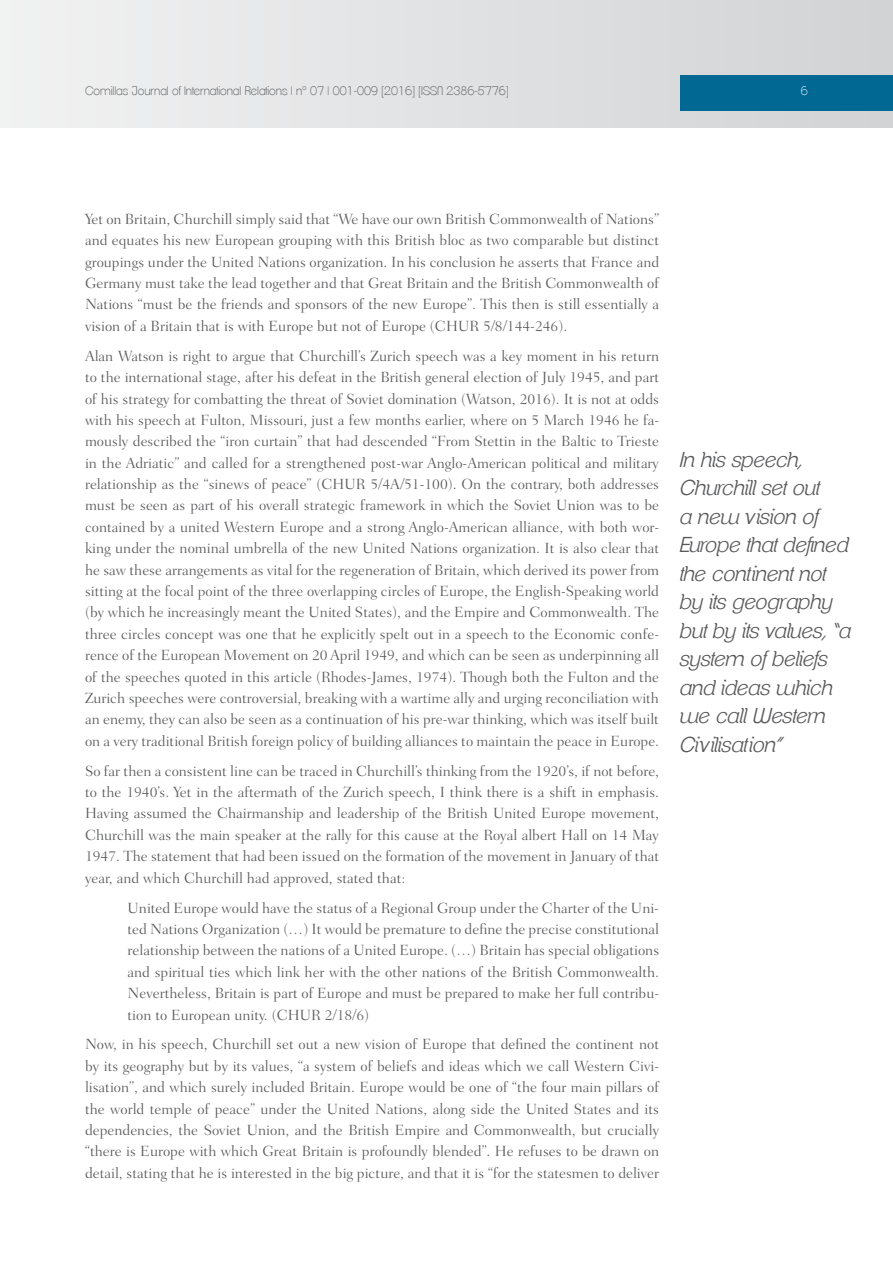
<style>
.page{position:relative;width:893px;height:1263px;background:#fff}
.page>*{position:absolute;margin:0;border:0;box-sizing:border-box;transform-origin:0 0}
.t1{font:italic 300 21px/28.5px "Clemente P Daf";color:#58595b}
.t2{font:300 15px/21.5px "Fairfield LH";color:#58595b;text-align:justify}
.t3{font:200 12px "Clemente P Dac";color:#58595b}
.t4{font:200 12px "Clemente P Dac";color:#fff}
</style>
<div class="page">
<div style="left:0;top:0;width:893px;height:128px;background:linear-gradient(to right,#f1f2f2,#d1d3d4)"></div>
<div style="left:680px;top:75px;width:213px;height:36px;background:#006892"></div>
<p class="t3" style="left:85px;top:83px;width:425px">Comillas Journal of International Relations | nº 07 | 001-009 [2016] [ISSN 2386-5776]</p>
<p class="t4" style="left:801px;top:83px;width:8px">6</p>
<p class="t2" style="left:85px;top:208px;width:576px">Yet on Britain, Churchill simply said that “We have our own British Commonwealth of Nations” and equates his new European grouping with this British bloc as two comparable but distinct groupings under the United Nations organization. In his conclusion he asserts that France and Germany must take the lead together and that Great Britain and the British Commonwealth of Nations “must be the friends and sponsors of the new Europe”. This then is still essentially a vision of a Britain that is with Europe but not of Europe (CHUR 5/8/144-246).</p>
<p class="t2" style="left:85px;top:345px;width:576px">Alan Watson is right to argue that Churchill’s Zurich speech was a key moment in his return to the international stage, after his defeat in the British general election of July 1945, and part of his strategy for combatting the threat of Soviet domination (Watson, 2016). It is not at odds with his speech at Fulton, Missouri, just a few months earlier, where on 5 March 1946 he fa&shy;mously described the “iron curtain” that had descended “From Stettin in the Baltic to Trieste in the Adriatic” and called for a strengthened post-war Anglo-American political and military relationship as the “sinews of peace” (CHUR 5/4A/51-100). On the contrary, both addresses must be seen as part of his overall strategic framework in which the Soviet Union was to be contained by a united Western Europe and a strong Anglo-American alliance, with both wor&shy;king under the nominal umbrella of the new United Nations organization. It is also clear that he saw these arrangements as vital for the regeneration of Britain, which derived its power from sitting at the focal point of the three overlapping circles of Europe, the English-Speaking world (by which he increasingly meant the United States), and the Empire and Commonwealth. The three circles concept was one that he explicitly spelt out in a speech to the Economic confe&shy;rence of the European Movement on 20 April 1949, and which can be seen as underpinning all of the speeches quoted in this article (Rhodes-James, 1974). Though both the Fulton and the Zurich speeches were controversial, breaking with a wartime ally and urging reconciliation with an enemy, they can also be seen as a continuation of his pre-war thinking, which was itself built on a very traditional British foreign policy of building alliances to maintain the peace in Europe.</p>
<p class="t2" style="left:85px;top:760px;width:576px">So far then a consistent line can be traced in Churchill’s thinking from the 1920’s, if not before, to the 1940’s. Yet in the aftermath of the Zurich speech, I think there is a shift in emphasis.<br>Having assumed the Chairmanship and leadership of the British United Europe movement, Churchill was the main speaker at the rally for this cause at the Royal albert Hall on 14 May 1947. The statement that had been issued on the formation of the movement in January of that year, and which Churchill had approved, stated that:</p>
<p class="t2" style="left:128px;top:897px;width:533px">United Europe would have the status of a Regional Group under the Charter of the Uni&shy;ted Nations Organization (…) It would be premature to define the precise constitutional relationship between the nations of a United Europe. (…) Britain has special obligations and spiritual ties which link her with the other nations of the British Commonwealth.<br>Nevertheless, Britain is part of Europe and must be prepared to make her full contribu&shy;tion to European unity. (CHUR 2/18/6)</p>
<p class="t2" style="left:85px;top:1034px;width:576px">Now, in his speech, Churchill set out a new vision of Europe that defined the continent not by its geography but by its values, “a system of beliefs and ideas which we call Western Civi&shy;lisation”, and which surely included Britain. Europe would be one of “the four main pillars of the world temple of peace” under the United Nations, along side the United States and its dependencies, the Soviet Union, and the British Empire and Commonwealth, but crucially “there is Europe with which Great Britain is profoundly blended”. He refuses to be drawn on detail, stating that he is interested in the big picture, and that it is “for the statesmen to deliver</p>
<h1 class="t1" style="left:680px;top:445px;width:173px">In his speech,<br>Churchill set out<br>a new vision of<br>Europe that defined the continent not by its geography but by its values, “a system of beliefs and ideas which we call Western<br>Civilisation”</h1>
</div>
